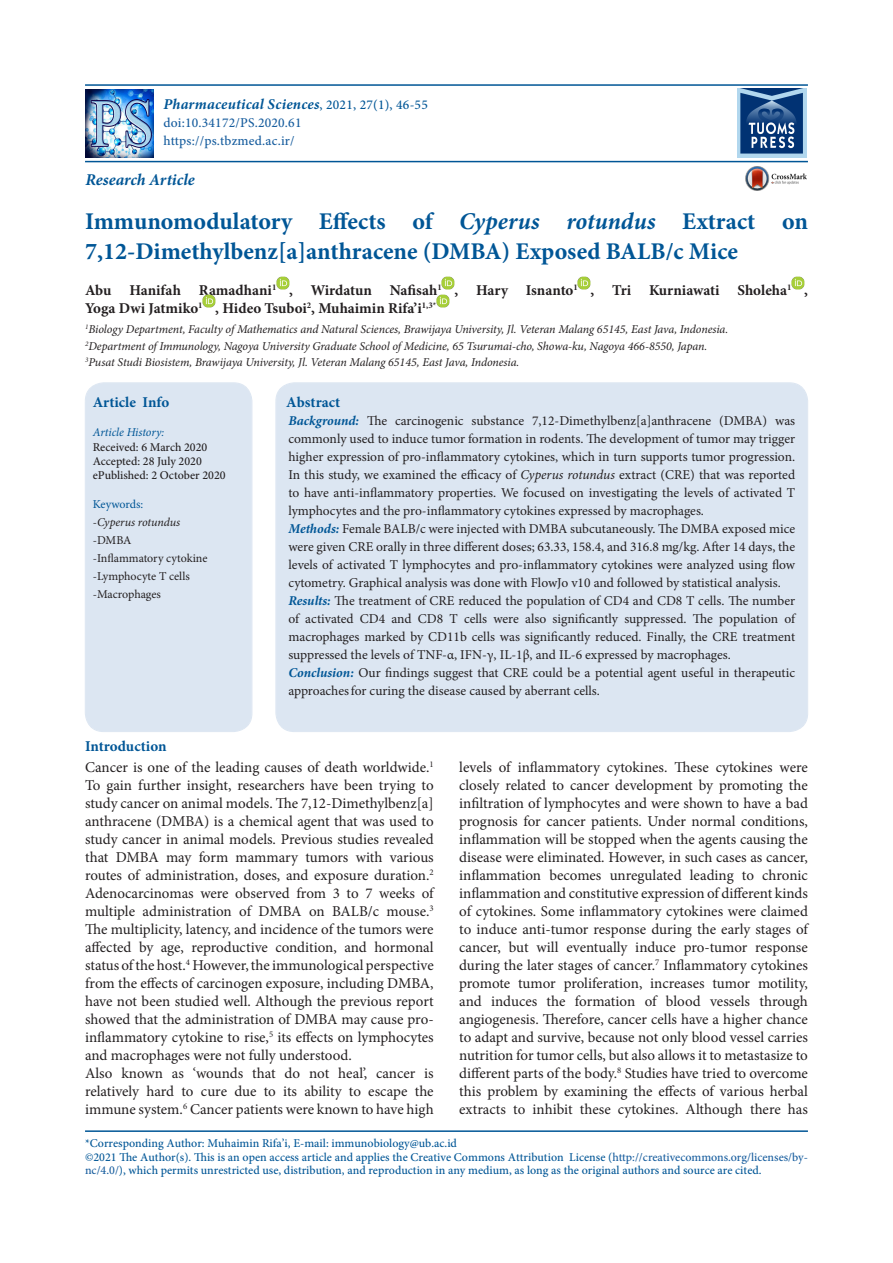
<style>
.page{position:relative;width:893px;height:1263px;background:#fff}
.page>*{position:absolute;margin:0;border:0;box-sizing:border-box;transform-origin:0 0}
.t1{font:700 24px/30px "Minion Pro";color:#005696}
.t2{font:italic 700 16.5px "Minion Pro";color:#005696}
.t3{font:15px/18px "Minion Pro";color:#231f20;text-align:justify}
.t4{font:700 15px/18px "Minion Pro";color:#231f20}
.t5{font:italic 700 15px "Minion Pro";letter-spacing:.015em;color:#005696}
.t6{font:700 15px "Minion Pro";color:#005696}
.t7{font:13.5px/18px "Minion Pro";color:#231f20}
.t8{font:500 13.5px/18px "Minion Pro";letter-spacing:.015em;color:#175d9e}
.t9{font:500 12px/13.5px "Minion Pro";color:#005696}
.t10{font:italic 12px/16.5px "Minion Pro";letter-spacing:-.01em;color:#231f20}
.t11{font:12px/18px "Minion Pro";letter-spacing:-.005em;color:#231f20}
.t12{font:500 12px/14.4px "Minion Pro";color:#231f20}
.t13{font:italic 12px "Minion Pro";letter-spacing:-.01em;color:#005696}
.s1{font-weight:500;font-style:normal;font-size:13.5px}
.s2{font-style:italic}
.s3{font-weight:700;font-style:italic;color:#005696}
.s4{color:#005696}
.s5{color:#175d9e}
</style>
<div class="page">
<hr style="left:85px;top:84px;width:723px;height:2px;background:#005696">
<hr style="left:85px;top:1130px;width:723px;height:2px;background:#005696">
<svg style="left:276px;top:277px;width:13px;height:13px"></svg>
<svg style="left:578px;top:277px;width:13px;height:13px"></svg>
<svg style="left:791px;top:277px;width:13px;height:13px"></svg>
<svg style="left:203px;top:295px;width:12px;height:13px"></svg>
<svg style="left:436px;top:277px;width:18px;height:31px"></svg>
<img style="left:746px;top:167px;width:60px;height:23px">
<hr style="left:85px;top:161px;width:723px;height:1px;background:#005696">
<div style="left:276px;top:383px;width:531px;height:348px;background:#dce6f2;border-radius:18px"></div>
<div style="left:86px;top:383px;width:165px;height:348px;background:#dce6f2;border-radius:18px"></div>
<div style="left:86px;top:384px;width:165px;height:347px;border:1px solid #dce6f2;border-radius:18px"></div>
<img style="left:85px;top:89px;width:68px;height:68px">
<img style="left:737px;top:89px;width:69px;height:68px">
<p class="t5" style="left:163px;top:94px;width:266px">Pharmaceutical Sciences<span class="s1">, 2021, 27(1), 46-55</span></p>
<p class="t8" style="left:163px;top:114px;width:140px">doi:10.34172/PS.2020.61 https://ps.tbzmed.ac.ir/</p>
<p class="t2" style="left:86px;top:168px;width:111px">Research Article</p>
<h1 class="t1" style="left:85px;top:206px;width:724px">Immunomodulatory Effects of <span class="s2">Cyperus rotundus</span> Extract on<br>7,12-Dimethylbenz[a]anthracene (DMBA) Exposed BALB/c Mice</h1>
<p class="t4" style="left:85px;top:281px;width:724px">Abu Hanifah Ramadhani<sup>1</sup> , Wirdatun Nafisah<sup>1</sup> , Hary Isnanto<sup>1</sup> , Tri Kurniawati Sholeha<sup>1</sup> ,<br>Yoga Dwi Jatmiko<sup>1</sup> , Hideo Tsuboi<sup>2</sup>, Muhaimin Rifa’i<sup>1,3*</sup></p>
<p class="t10" style="left:85px;top:321px;width:645px"><sup>1</sup>Biology Department, Faculty of Mathematics and Natural Sciences, Brawijaya University, Jl. Veteran Malang 65145, East Java, Indonesia.<br><sup>2</sup>Department of Immunology, Nagoya University Graduate School of Medicine, 65 Tsurumai-cho, Showa-ku, Nagoya 466-8550, Japan.<br><sup>3</sup>Pusat Studi Biosistem, Brawijaya University, Jl. Veteran Malang 65145, East Java, Indonesia.</p>
<p class="t6" style="left:286px;top:392px;width:55px">Abstract</p>
<p class="t7" style="left:288px;top:412px;width:508px"><span class="s3">Background:</span> The carcinogenic substance 7,12-Dimethylbenz[a]anthracene (DMBA) was commonly used to induce tumor formation in rodents. The development of tumor may trigger higher expression of pro-inflammatory cytokines, which in turn supports tumor progression.<br>In this study, we examined the efficacy of <span class="s2">Cyperus rotundus</span> extract (CRE) that was reported to have anti-inflammatory properties. We focused on investigating the levels of activated T lymphocytes and the pro-inflammatory cytokines expressed by macrophages.<br><span class="s3">Methods:</span> Female BALB/c were injected with DMBA subcutaneously. The DMBA exposed mice were given CRE orally in three different doses; 63.33, 158.4, and 316.8 mg/kg. After 14 days, the levels of activated T lymphocytes and pro-inflammatory cytokines were analyzed using flow cytometry. Graphical analysis was done with FlowJo v10 and followed by statistical analysis.<br><span class="s3">Results:</span> The treatment of CRE reduced the population of CD4 and CD8 T cells. The number of activated CD4 and CD8 T cells were also significantly suppressed. The population of macrophages marked by CD11b cells was significantly reduced. Finally, the CRE treatment suppressed the levels of TNF-α, IFN-γ, IL-1β, and IL-6 expressed by macrophages.<br><span class="s3">Conclusion:</span> Our findings suggest that CRE could be a potential agent useful in therapeutic approachesfor curing the disease caused by aberrant cells.</p>
<p class="t6" style="left:93px;top:392px;width:78px">Article Info</p>
<p class="t13" style="left:93px;top:424px;width:73px">Article History:</p>
<p class="t12" style="left:93px;top:440px;width:134px">Received: 6 March 2020<br>Accepted: 28 July 2020 ePublished: 2 October 2020</p>
<p class="t11" style="left:93px;top:495px;width:116px"><span class="s4">Keywords:<br></span>-<span class="s2">Cyperus rotundus </span>-DMBA<br>-Inflammatory cytokine -Lymphocyte T cells -Macrophages</p>
<p class="t6" style="left:85px;top:735px;width:83px">Introduction</p>
<p class="t3" style="left:85px;top:758px;width:350px">Cancer is one of the leading causes of death worldwide.<sup>1<br></sup>To gain further insight, researchers have been trying to study cancer on animal models. The 7,12-Dimethylbenz[a] anthracene (DMBA) is a chemical agent that was used to study cancer in animal models. Previous studies revealed that DMBA may form mammary tumors with various routes of administration, doses, and exposure duration.<sup>2<br></sup>Adenocarcinomas were observed from 3 to 7 weeks of multiple administration of DMBA on BALB/c mouse.<sup>3<br></sup>The multiplicity, latency, and incidence of the tumors were affected by age, reproductive condition, and hormonal status of the host.<sup>4</sup> However, the immunological perspective from the effects of carcinogen exposure, including DMBA, have not been studied well. Although the previous report showed that the administration of DMBA may cause pro&shy;inflammatory cytokine to rise,<sup>5</sup> its effects on lymphocytes and macrophages were not fully understood.</p>
<p class="t3" style="left:85px;top:1064px;width:350px">Also known as ‘wounds that do not heal’, cancer is relatively hard to cure due to its ability to escape the immune system.<sup>6</sup> Cancer patients were known to have high</p>
<p class="t3" style="left:459px;top:758px;width:350px">levels of inflammatory cytokines. These cytokines were closely related to cancer development by promoting the infiltration of lymphocytes and were shown to have a bad prognosis for cancer patients. Under normal conditions, inflammation will be stopped when the agents causing the disease were eliminated. However, in such cases as cancer, inflammation becomes unregulated leading to chronic inflammation and constitutive expression of different kinds of cytokines. Some inflammatory cytokines were claimed to induce anti-tumor response during the early stages of cancer, but will eventually induce pro-tumor response during the later stages of cancer.<sup>7</sup> Inflammatory cytokines promote tumor proliferation, increases tumor motility, and induces the formation of blood vessels through angiogenesis. Therefore, cancer cells have a higher chance to adapt and survive, because not only blood vessel carries nutrition for tumor cells, but also allows it to metastasize to different parts of the body.<sup>8</sup> Studies have tried to overcome this problem by examining the effects of various herbal extracts to inhibit these cytokines. Although there has</p>
<p class="t9" style="left:85px;top:1137px;width:724px">*Corresponding Author: Muhaimin Rifa’i, E-mail: immunobiology@ub.ac.id<br>©2021 The Author(s). This is an open access article and applies the Creative Commons Attribution License (<span class="s5">http://creativecommons.org/licenses/by&shy;nc/4.0/</span>), which permits unrestricted use, distribution, and reproduction in any medium, as long as the original authors and source are cited.</p>
</div>
